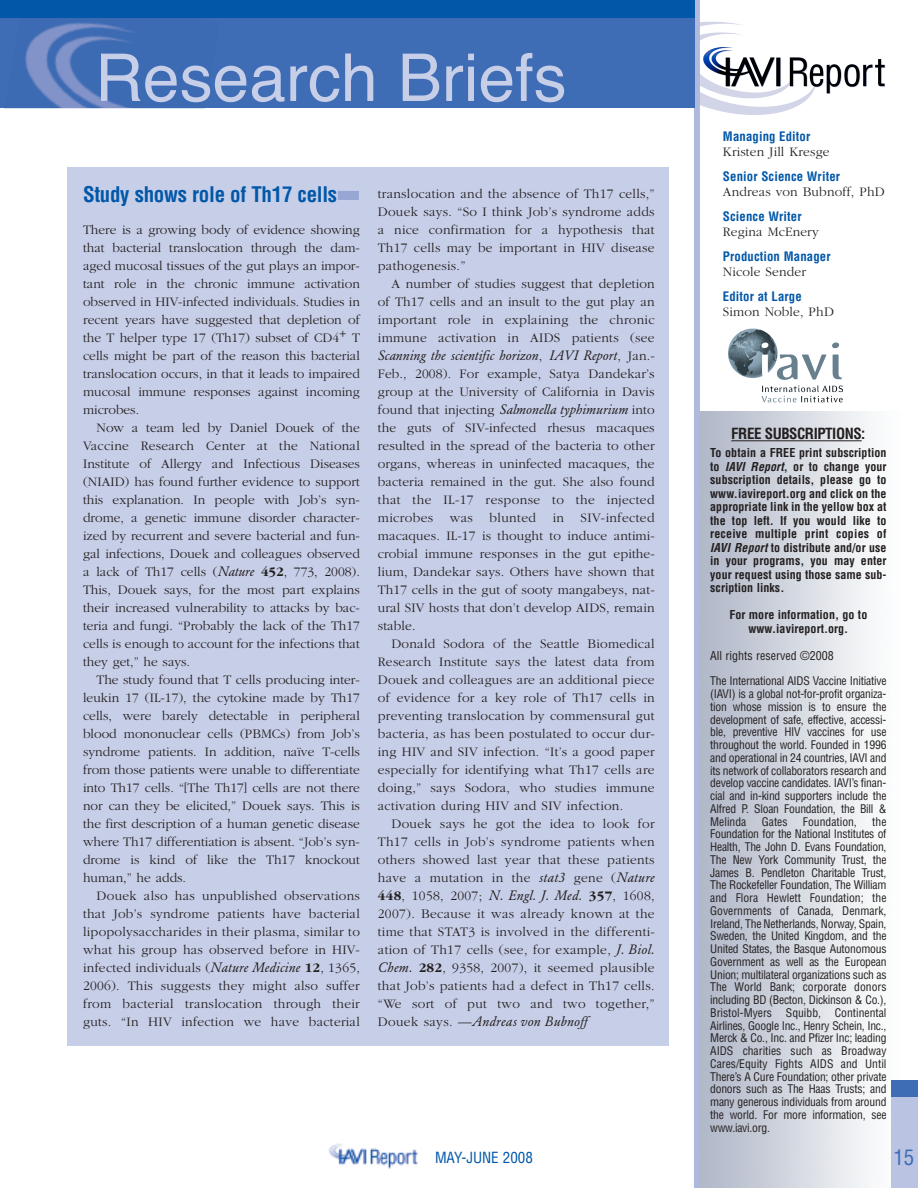
<style>
.page{position:relative;width:918px;height:1188px;background:#fff}
.page>*{position:absolute;margin:0;border:0;box-sizing:border-box;transform-origin:0 0}
.t1{font:66px "Helvetica";color:#c7cee7}
.t2{font:700 condensed 21px "Helvetica";letter-spacing:-.015em;color:#0157a8}
.t3{font:condensed 21px "Helvetica";color:#3e6db6}
.t4{font:700 condensed 15px "Helvetica";letter-spacing:-.03em;color:#231f20}
.t5{font:condensed 15px "Helvetica";color:#0157a8}
.t6{font:300 13.5px/18px "Garamond";letter-spacing:.01em;color:#231f20;text-align:justify}
.t7{font:italic 13.5px "Garamond BE";letter-spacing:.01em;color:#231f20}
.t8{font:700 condensed 12.75px "Helvetica";letter-spacing:.01em;color:#0157a8}
.t9{font:700 condensed 12px/13.5px "Helvetica";letter-spacing:.005em;color:#231f20;text-align:justify}
.t10{font:condensed 12px "Helvetica";color:#231f20}
.t11{font:condensed 11.7px/12.8px "Helvetica";letter-spacing:-.02em;color:#231f20;text-align:justify}
.t12{font:condensed 11.7px "Helvetica";color:#231f20}
.s1{font-family:"Garamond BE";font-weight:400;font-style:italic}
.s2{font-weight:700}
.s3{font-family:"Garamond";font-weight:300;font-style:normal}
.s4{font-style:italic}
</style>
<div class="page">
<img style="left:328px;top:1143px;width:90px;height:26px">
<img style="left:700px;top:21px;width:186px;height:94px">
<hr style="left:731px;top:440px;width:131px;height:1px;background:#231f20">
<img style="left:728px;top:328px;width:115px;height:75px">
<div style="left:694px;top:0;width:6px;height:1188px;background:#aeb9dd"></div>
<div style="left:68px;top:168px;width:601px;height:878px;background:#c7cee7"></div>
<div style="left:338px;top:191px;width:21px;height:9px;background:#97a7d4"></div>
<div style="left:891px;top:1080px;width:27px;height:108px;background:#bac3e2"></div>
<div style="left:891px;top:1080px;width:27px;height:17px;background:#3e6db6"></div>
<div style="left:0;top:0;width:694px;height:108px;background:#3e6db6"></div>
<img style="left:5px;top:17px;width:214px;height:91px">
<div style="left:0;top:0;width:694px;height:17px;background:#0157a8"></div>
<h1 class="t1" style="left:95px;top:40px;width:473px">Research Briefs</h1>
<h2 class="t2" style="left:83px;top:182px;width:256px">Study shows role of Th17 cells</h2>
<p class="t6" style="left:83px;top:220px;width:278px">There is a growing body of evidence showing that bacterial translocation through the dam&shy;aged mucosal tissues of the gut plays an impor&shy;tant role in the chronic immune activation observed in HIV-infected individuals. Studies in recent years have suggested that depletion of the T helper type 17 (Th17) subset of CD4+ T cells might be part of the reason this bacterial translocation occurs, in that it leads to impaired mucosal immune responses against incoming microbes.</p>
<p class="t6" style="left:83px;top:418px;width:278px;text-indent:14px">Now a team led by Daniel Douek of the Vaccine Research Center at the National Institute of Allergy and Infectious Diseases (NIAID) has found further evidence to support this explanation. In people with Job’s syn&shy;drome, a genetic immune disorder character&shy;ized by recurrent and severe bacterial and fun&shy;gal infections, Douek and colleagues observed a lack of Th17 cells (<span class="s1">Nature</span> <span class="s2">452</span>, 773, 2008).<br>This, Douek says, for the most part explains their increased vulnerability to attacks by bac&shy;teria and fungi. “Probably the lack of the Th17 cells is enough to account for the infections that they get,” he says.</p>
<p class="t6" style="left:83px;top:670px;width:278px;text-indent:14px">The study found that T cells producing inter&shy;leukin 17 (IL-17), the cytokine made by Th17 cells, were barely detectable in peripheral blood mononuclear cells (PBMCs) from Job’s syndrome patients. In addition, naïve T-cells from those patients were unable to differentiate into Th17 cells. “[The Th17] cells are not there nor can they be elicited,” Douek says. This is the first description of a human genetic disease where Th17 differentiation is absent. “Job’s syn&shy;drome is kind of like the Th17 knockout human,” he adds.</p>
<p class="t6" style="left:83px;top:886px;width:278px;text-indent:14px">Douek also has unpublished observations that Job’s syndrome patients have bacterial lipopolysaccharides in their plasma, similar to what his group has observed before in HIV&shy;infected individuals (<span class="s1">Nature Medicine</span> <span class="s2">12</span>, 1365, 2006). This suggests they might also suffer from bacterial translocation through their guts. “In HIV infection we have bacterial</p>
<p class="t6" style="left:378px;top:184px;width:278px">translocation and the absence of Th17 cells,” Douek says. “So I think Job’s syndrome adds a nice confirmation for a hypothesis that Th17 cells may be important in HIV disease pathogenesis.”</p>
<p class="t6" style="left:378px;top:274px;width:278px;text-indent:13px">A number of studies suggest that depletion of Th17 cells and an insult to the gut play an important role in explaining the chronic immune activation in AIDS patients (see</p>
<p class="t7" style="left:378px;top:350px;width:278px">Scanning the scientific horizon<span class="s3">,</span> IAVI Report<span class="s3">, Jan.-</span></p>
<p class="t6" style="left:378px;top:364px;width:278px">Feb., 2008). For example, Satya Dandekar’s group at the University of California in Davis found that injecting <span class="s1">Salmonella typhimurium</span> into the guts of SIV-infected rhesus macaques resulted in the spread of the bacteria to other organs, whereas in uninfected macaques, the bacteria remained in the gut. She also found that the IL-17 response to the injected microbes was blunted in SIV-infected macaques. IL-17 is thought to induce antimi&shy;crobial immune responses in the gut epithe&shy;lium, Dandekar says. Others have shown that Th17 cells in the gut of sooty mangabeys, nat&shy;ural SIV hosts that don’t develop AIDS, remain stable.</p>
<p class="t6" style="left:378px;top:634px;width:278px;text-indent:13px">Donald Sodora of the Seattle Biomedical Research Institute says the latest data from Douek and colleagues are an additional piece of evidence for a key role of Th17 cells in preventing translocation by commensural gut bacteria, as has been postulated to occur dur&shy;ing HIV and SIV infection. “It’s a good paper especially for identifying what Th17 cells are doing,” says Sodora, who studies immune activation during HIV and SIV infection.</p>
<p class="t6" style="left:378px;top:814px;width:278px;text-indent:13px">Douek says he got the idea to look for Th17 cells in Job’s syndrome patients when others showed last year that these patients have a mutation in the <span class="s1">stat3</span> gene (<span class="s1">Nature </span><span class="s2">448</span>, 1058, 2007; <span class="s1">N. Engl. J. Med.</span> <span class="s2">357</span>, 1608, 2007). Because it was already known at the time that STAT3 is involved in the differenti&shy;ation of Th17 cells (see, for example, <span class="s1">J. Biol.<br>Chem.</span> <span class="s2">282</span>, 9358, 2007), it seemed plausible that Job’s patients had a defect in Th17 cells. “We sort of put two and two together,”</p>
<p class="t7" style="left:378px;top:1016px;width:211px"><span class="s3">Douek says. —</span>Andreas von Bubnoff</p>
<p class="t5" style="left:435px;top:1149px;width:99px">MAY-JUNE 2008</p>
<p class="t8" style="left:723px;top:130px;width:89px">Managing Editor</p>
<p class="t6" style="left:723px;top:142px;width:108px">Kristen Jill Kresge</p>
<p class="t8" style="left:723px;top:169px;width:119px">Senior Science Writer</p>
<p class="t6" style="left:723px;top:182px;width:163px">Andreas von Bubnoff, PhD</p>
<p class="t8" style="left:723px;top:209px;width:80px">Science Writer</p>
<p class="t6" style="left:723px;top:222px;width:97px">Regina McEnery</p>
<p class="t8" style="left:723px;top:249px;width:109px">Production Manager</p>
<p class="t6" style="left:723px;top:262px;width:84px">Nicole Sender</p>
<p class="t8" style="left:723px;top:289px;width:80px">Editor at Large</p>
<p class="t6" style="left:723px;top:302px;width:113px">Simon Noble, PhD</p>
<p class="t4" style="left:731px;top:426px;width:136px">FREE SUBSCRIPTIONS:</p>
<p class="t9" style="left:710px;top:447px;width:178px">To obtain a FREE print subscription to <span class="s4">IAVI Report</span>, or to change your subscription details, please go to www.iavireport.org and click on the appropriate link in the yellow box at the top left. If you would like to receive multiple print copies of <span class="s4">IAVI Report</span> to distribute and/or use in your programs, you may enter your request using those same sub&shy;scription links.</p>
<p class="t9" style="left:729px;top:609px;width:139px;text-align:center">For more information, go to www.iavireport.org.</p>
<p class="t10" style="left:710px;top:649px;width:125px">All rights reserved ©2008</p>
<p class="t11" style="left:710px;top:675px;width:178px">The International AIDS Vaccine Initiative (IAVI) is a global not-for-profit organiza&shy;tion whose mission is to ensure the development of safe, effective, accessi&shy;ble, preventive HIV vaccines for use throughout the world. Founded in 1996 and operational in 24 countries, IAVI and its network of collaborators research and develop vaccine candidates. IAVI’s finan&shy;cial and in-kind supporters include the Alfred P. Sloan Foundation, the Bill &amp; Melinda</p>
<p class="t11" style="left:762px;top:815px;width:27px">Gates</p>
<p class="t12" style="left:803px;top:815px;width:55px">Foundation,</p>
<p class="t11" style="left:710px;top:815px;width:178px;text-indent:162px">the Foundation for the National Institutes of Health, The John D. Evans Foundation, The New York Community Trust, the James B. Pendleton Charitable Trust, The Rockefeller Foundation, The William and Flora Hewlett Foundation; the Governments of Canada, Denmark, Ireland, The Netherlands, Norway, Spain, Sweden, the United Kingdom, and the United States, the Basque Autonomous Government as well as the European Union; multilateral organizations such as The World Bank; corporate donors including BD (Becton, Dickinson &amp; Co.), Bristol-Myers Squibb, Continental Airlines, Google Inc., Henry Schein, Inc., Merck &amp; Co., Inc. and Pfizer Inc; leading AIDS charities such as Broadway Cares/Equity Fights AIDS and Until There’s A Cure Foundation; other private donors such as The Haas Trusts; and many generous individuals from around the world. For more information, see www.iavi.org.</p>
<h2 class="t3" style="left:893px;top:1145px;width:22px">15</h2>
</div>
